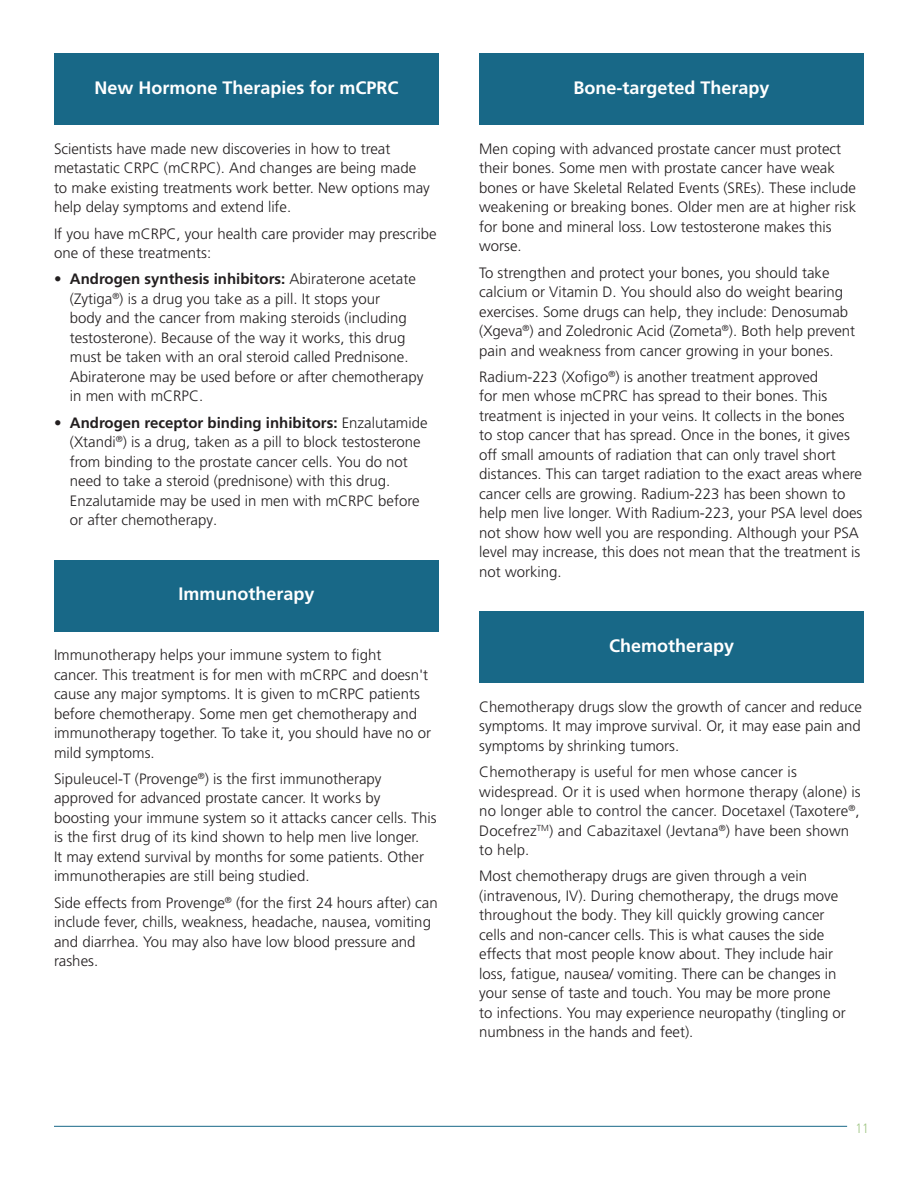
<style>
.page{position:relative;width:918px;height:1188px;background:#fff}
.page>*{position:absolute;margin:0;border:0;box-sizing:border-box;transform-origin:0 0}
.Header3{font:700 18px "Frutiger LT Pro";color:#fff}
.Body1{font:300 15px/19.5px "Frutiger LT Pro";color:#231f20}
.t1{font:300 condensed 13.5px "Frutiger LT Pro";color:#9ec482}
.s1{font-weight:700}
</style>
<div class="page">
<hr style="left:54px;top:1126px;width:793px;height:1px;background:#186887">
<div style="left:54px;top:53px;width:385px;height:72px;background:#186887"></div>
<div style="left:54px;top:560px;width:385px;height:72px;background:#186887"></div>
<div style="left:479px;top:53px;width:385px;height:72px;background:#186887"></div>
<div style="left:479px;top:611px;width:385px;height:72px;background:#186887"></div>
<p class="Header3" style="left:94px;top:77px;width:306px">New Hormone Therapies for mCPRC</p>
<p class="Body1" style="left:54px;top:139px;width:377px">Scientists have made new discoveries in how to treat metastatic CRPC (mCRPC). And changes are being made to make existing treatments work better. New options may help delay symptoms and extend life.</p>
<p class="Body1" style="left:54px;top:224px;width:384px">If you have mCRPC, your health care provider may prescribe one of these treatments:</p>
<p class="Body1" style="left:70px;top:270px;width:355px;text-indent:-16px"><span class="s1">• Androgen synthesis inhibitors:</span> Abiraterone acetate (Zytiga<sup>®</sup>) is a drug you take as a pill. It stops your<br>body and the cancer from making steroids (including testosterone). Because of the way it works, this drug must be taken with an oral steroid called Prednisone.<br>Abiraterone may be used before or after chemotherapy in men with mCRPC.</p>
<p class="Body1" style="left:70px;top:413px;width:359px;text-indent:-16px">• <span class="s1">Androgen receptor binding inhibitors:</span> Enzalutamide (Xtandi<sup>®</sup>) is a drug, taken as a pill to block testosterone from binding to the prostate cancer cells. You do not need to take a steroid (prednisone) with this drug.<br>Enzalutamide may be used in men with mCRPC before or after chemotherapy.</p>
<p class="Header3" style="left:178px;top:583px;width:138px">Immunotherapy</p>
<p class="Body1" style="left:54px;top:645px;width:379px">Immunotherapy helps your immune system to fight<br>cancer. This treatment is for men with mCRPC and doesn't cause any major symptoms. It is given to mCRPC patients before chemotherapy. Some men get chemotherapy and immunotherapy together. To take it, you should have no or mild symptoms.</p>
<p class="Body1" style="left:54px;top:769px;width:384px">Sipuleucel-T (Provenge<sup>®</sup>) is the first immunotherapy approved for advanced prostate cancer. It works by boosting your immune system so it attacks cancer cells. This is the first drug of its kind shown to help men live longer.<br>It may extend survival by months for some patients. Other immunotherapies are still being studied.</p>
<p class="Body1" style="left:54px;top:893px;width:385px">Side effects from Provenge<sup>®</sup> (for the first 24 hours after) can include fever, chills, weakness, headache, nausea, vomiting and diarrhea. You may also have low blood pressure and rashes.</p>
<p class="Header3" style="left:574px;top:77px;width:198px">Bone-targeted Therapy</p>
<p class="Body1" style="left:479px;top:139px;width:379px">Men coping with advanced prostate cancer must protect their bones. Some men with prostate cancer have weak bones or have Skeletal Related Events (SREs). These include weakening or breaking bones. Older men are at higher risk for bone and mineral loss. Low testosterone makes this worse.</p>
<p class="Body1" style="left:479px;top:263px;width:378px">To strengthen and protect your bones, you should take calcium or Vitamin D. You should also do weight bearing exercises. Some drugs can help, they include: Denosumab (Xgeva<sup>®</sup>) and Zoledronic Acid (Zometa<sup>®</sup>). Both help prevent pain and weakness from cancer growing in your bones.</p>
<p class="Body1" style="left:479px;top:367px;width:385px">Radium-223 (Xofigo<sup>®</sup>) is another treatment approved<br>for men whose mCPRC has spread to their bones. This treatment is injected in your veins. It collects in the bones<br>to stop cancer that has spread. Once in the bones, it gives off small amounts of radiation that can only travel short distances. This can target radiation to the exact areas where cancer cells are growing. Radium-223 has been shown to help men live longer. With Radium-223, your PSA level does not show how well you are responding. Although your PSA level may increase, this does not mean that the treatment is not working.</p>
<p class="Header3" style="left:609px;top:635px;width:127px">Chemotherapy</p>
<p class="Body1" style="left:479px;top:697px;width:384px;text-align:justify">Chemotherapy drugs slow the growth of cancer and reduce symptoms. It may improve survival. Or, it may ease pain and symptoms by shrinking tumors.</p>
<p class="Body1" style="left:479px;top:762px;width:383px">Chemotherapy is useful for men whose cancer is widespread. Or it is used when hormone therapy (alone) is no longer able to control the cancer. Docetaxel (Taxotere<sup>®</sup>, Docefrez<sup>TM</sup>) and Cabazitaxel (Jevtana<sup>®</sup>) have been shown to help.</p>
<p class="Body1" style="left:479px;top:867px;width:368px">Most chemotherapy drugs are given through a vein (intravenous, IV). During chemotherapy, the drugs move throughout the body. They kill quickly growing cancer cells and non-cancer cells. This is what causes the side effects that most people know about. They include hair loss, fatigue, nausea/ vomiting. There can be changes in your sense of taste and touch. You may be more prone to infections. You may experience neuropathy (tingling or numbness in the hands and feet).</p>
<p class="t1" style="left:856px;top:1120px;width:14px">11</p>
</div>
